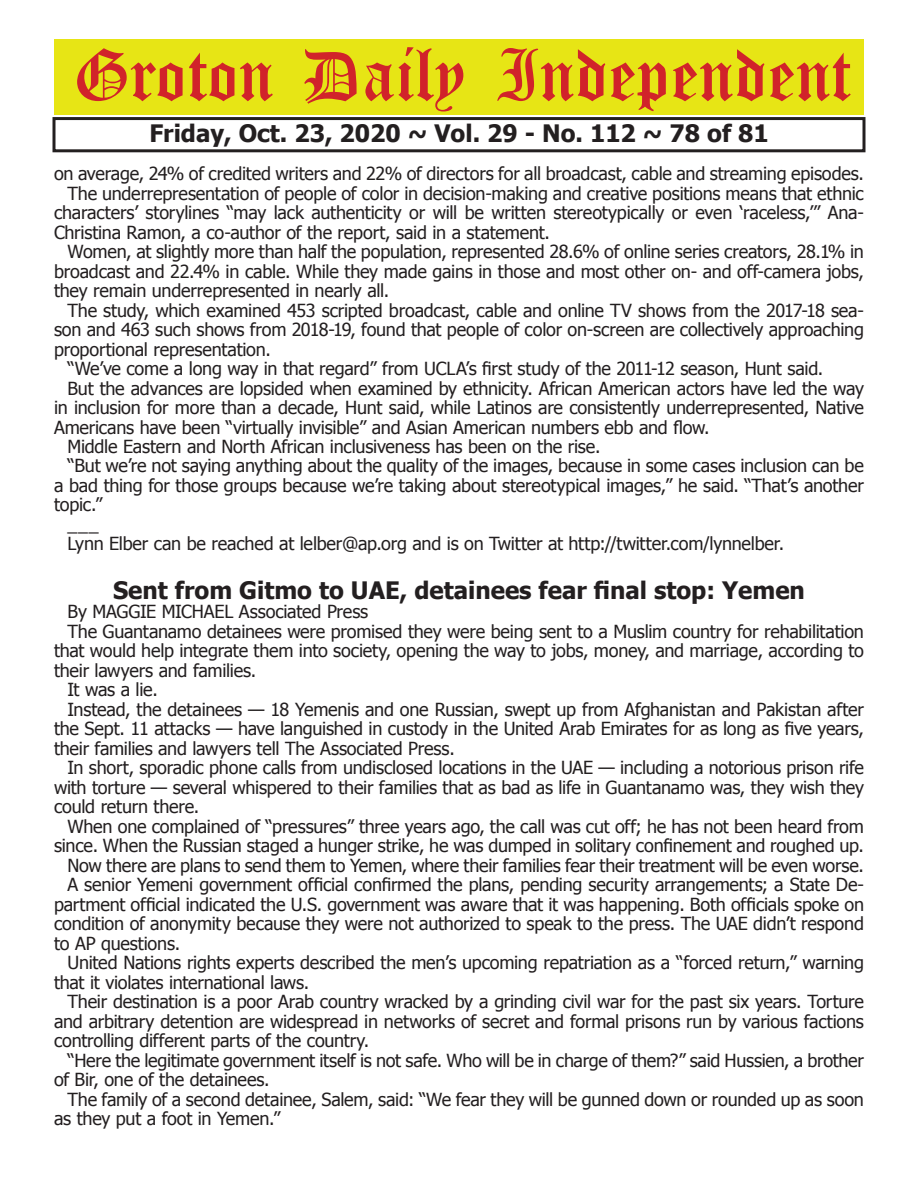
<style>
.page{position:relative;width:918px;height:1188px;background:#fff}
.page>*{position:absolute;margin:0;border:0;box-sizing:border-box;transform-origin:0 0}
.t1{font:54px "Old English Five";color:#d1232a}
.t2{font:700 24px "Tahoma";color:#231f20}
.t3{font:18px "Tahoma";letter-spacing:-.01em;color:#231f20}
</style>
<div class="page">
<div style="left:52px;top:117px;width:814px;height:35px;border:3px solid #231f20"></div>
<div style="left:54px;top:40px;width:810px;height:75px;background:#e7e515"></div>
<h1 class="t1" style="left:73px;top:50px;width:779px">Groton Daily Independent</h1>
<h2 class="t2" style="left:149px;top:116px;width:621px">Friday, Oct. 23, 2020 ~ Vol. 29 - No. 112 ~ 78 of 81</h2>
<p class="t3" style="left:54px;top:161px;width:812px">on average, 24% of credited writers and 22% of directors for all broadcast, cable and streaming episodes.</p>
<p class="t3" style="left:68px;top:181px;width:798px">The underrepresentation of people of color in decision-making and creative positions means that ethnic</p>
<p class="t3" style="left:54px;top:200px;width:811px">characters’ storylines “may lack authenticity or will be written stereotypically or even ‘raceless,’” Ana-</p>
<p class="t3" style="left:54px;top:220px;width:498px">Christina Ramon, a co-author of the report, said in a statement.</p>
<p class="t3" style="left:68px;top:239px;width:798px">Women, at slightly more than half the population, represented 28.6% of online series creators, 28.1% in</p>
<p class="t3" style="left:54px;top:259px;width:812px">broadcast and 22.4% in cable. While they made gains in those and most other on- and off-camera jobs,</p>
<p class="t3" style="left:54px;top:278px;width:337px">they remain underrepresented in nearly all.</p>
<p class="t3" style="left:68px;top:298px;width:798px">The study, which examined 453 scripted broadcast, cable and online TV shows from the 2017-18 sea-</p>
<p class="t3" style="left:54px;top:317px;width:812px">son and 463 such shows from 2018-19, found that people of color on-screen are collectively approaching</p>
<p class="t3" style="left:54px;top:337px;width:218px">proportional representation.</p>
<p class="t3" style="left:68px;top:356px;width:757px">“We’ve come a long way in that regard” from UCLA’s first study of the 2011-12 season, Hunt said.</p>
<p class="t3" style="left:68px;top:376px;width:798px">But the advances are lopsided when examined by ethnicity. African American actors have led the way</p>
<p class="t3" style="left:54px;top:395px;width:811px">in inclusion for more than a decade, Hunt said, while Latinos are consistently underrepresented, Native</p>
<p class="t3" style="left:54px;top:415px;width:657px">Americans have been “virtually invisible” and Asian American numbers ebb and flow.</p>
<p class="t3" style="left:68px;top:434px;width:534px">Middle Eastern and North African inclusiveness has been on the rise.</p>
<p class="t3" style="left:68px;top:454px;width:798px">“But we’re not saying anything about the quality of the images, because in some cases inclusion can be</p>
<p class="t3" style="left:54px;top:473px;width:811px">a bad thing for those groups because we’re taking about stereotypical images,” he said. “That’s another</p>
<p class="t3" style="left:54px;top:493px;width:50px">topic.”</p>
<p class="t3" style="left:68px;top:512px;width:33px">___</p>
<p class="t3" style="left:68px;top:532px;width:718px">Lynn Elber can be reached at lelber@ap.org and is on Twitter at http://twitter.com/lynnelber.</p>
<h2 class="t2" style="left:113px;top:573px;width:693px">Sent from Gitmo to UAE, detainees fear final stop: Yemen</h2>
<p class="t3" style="left:68px;top:600px;width:302px">By MAGGIE MICHAEL Associated Press</p>
<p class="t3" style="left:68px;top:619px;width:798px">The Guantanamo detainees were promised they were being sent to a Muslim country for rehabilitation</p>
<p class="t3" style="left:54px;top:639px;width:811px">that would help integrate them into society, opening the way to jobs, money, and marriage, according to</p>
<p class="t3" style="left:54px;top:658px;width:204px">their lawyers and families.</p>
<p class="t3" style="left:68px;top:678px;width:92px">It was a lie.</p>
<p class="t3" style="left:68px;top:697px;width:798px">Instead, the detainees — 18 Yemenis and one Russian, swept up from Afghanistan and Pakistan after</p>
<p class="t3" style="left:54px;top:717px;width:812px">the Sept. 11 attacks — have languished in custody in the United Arab Emirates for as long as five years,</p>
<p class="t3" style="left:54px;top:736px;width:402px">their families and lawyers tell The Associated Press.</p>
<p class="t3" style="left:68px;top:756px;width:798px">In short, sporadic phone calls from undisclosed locations in the UAE — including a notorious prison rife</p>
<p class="t3" style="left:54px;top:775px;width:811px">with torture — several whispered to their families that as bad as life in Guantanamo was, they wish they</p>
<p class="t3" style="left:54px;top:795px;width:147px">could return there.</p>
<p class="t3" style="left:68px;top:814px;width:798px">When one complained of “pressures” three years ago, the call was cut off; he has not been heard from</p>
<p class="t3" style="left:54px;top:834px;width:812px">since. When the Russian staged a hunger strike, he was dumped in solitary confinement and roughed up.</p>
<p class="t3" style="left:68px;top:853px;width:798px">Now there are plans to send them to Yemen, where their families fear their treatment will be even worse.</p>
<p class="t3" style="left:68px;top:873px;width:798px">A senior Yemeni government official confirmed the plans, pending security arrangements; a State De-</p>
<p class="t3" style="left:54px;top:892px;width:812px">partment official indicated the U.S. government was aware that it was happening. Both officials spoke on</p>
<p class="t3" style="left:54px;top:912px;width:811px">condition of anonymity because they were not authorized to speak to the press. The UAE didn’t respond</p>
<p class="t3" style="left:54px;top:931px;width:128px">to AP questions.</p>
<p class="t3" style="left:68px;top:951px;width:798px">United Nations rights experts described the men’s upcoming repatriation as a “forced return,” warning</p>
<p class="t3" style="left:54px;top:970px;width:257px">that it violates international laws.</p>
<p class="t3" style="left:68px;top:990px;width:798px">Their destination is a poor Arab country wracked by a grinding civil war for the past six years. Torture</p>
<p class="t3" style="left:54px;top:1009px;width:812px">and arbitrary detention are widespread in networks of secret and formal prisons run by various factions</p>
<p class="t3" style="left:54px;top:1029px;width:317px">controlling different parts of the country.</p>
<p class="t3" style="left:68px;top:1048px;width:798px">“Here the legitimate government itself is not safe. Who will be in charge of them?” said Hussien, a brother</p>
<p class="t3" style="left:54px;top:1068px;width:217px">of Bir, one of the detainees.</p>
<p class="t3" style="left:68px;top:1087px;width:798px">The family of a second detainee, Salem, said: “We fear they will be gunned down or rounded up as soon</p>
<p class="t3" style="left:54px;top:1107px;width:228px">as they put a foot in Yemen.”</p>
</div>
